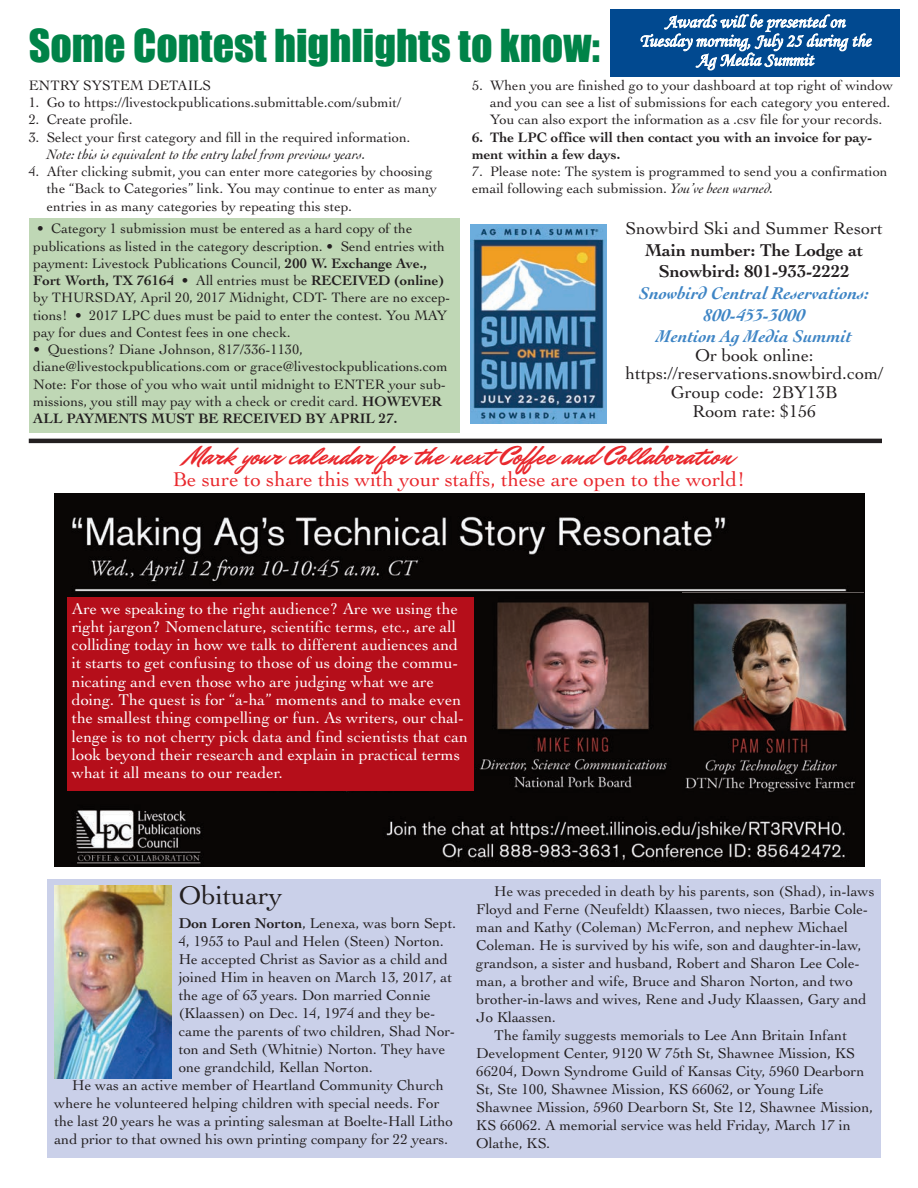
<style>
.page{position:relative;width:918px;height:1188px;background:#fff}
.page>*{position:absolute;margin:0;border:0;box-sizing:border-box;transform-origin:0 0}
.t1{font:42px "Impact";color:#008348}
.t2{font:27px "Mr Dafoe";color:#e9282d}
.t3{font:27px "Cochin";color:#231f20}
.t4{font:21px "Cochin";color:#e9282d}
.t5{font:18px/18.6px "Cochin";color:#231f20;text-align:center}
.t6{font:18px/19.2px "Monotype Corsiva";color:#fff;text-align:center}
.t7{font:italic 700 18px/21.6px "Cochin";color:#3e85c5;text-align:center}
.t8{font:700 18px/21.6px "Cochin";color:#231f20;text-align:center}
.t9{font:16.5px/18.3px "Cochin";color:#fff}
.t10{font:15px "Cochin";color:#231f20}
.t11{font:14.4px/17.2px "Cochin";color:#231f20}
.t12{font:700 14.4px/17.2px "Cochin";color:#231f20}
.t13{font:italic 14.4px "Cochin";color:#231f20}
.s1{font-style:italic}
.s2{font-weight:700}
</style>
<div class="page">
<div style="left:47px;top:879px;width:833px;height:279px;background:#cad0e9"></div>
<img style="left:54px;top:494px;width:810px;height:373px">
<hr style="left:29px;top:439px;width:853px;height:4px;background:#231f20">
<img style="left:471px;top:225px;width:136px;height:199px">
<div style="left:29px;top:218px;width:430px;height:215px;background:#bfd7b5"></div>
<div style="left:610px;top:9px;width:290px;height:67px;background:#014990"></div>
<svg style="left:641px;top:14px;width:231px;height:57px"></svg>
<div style="left:67px;top:597px;width:407px;height:193px;background:#b50e1a"></div>
<img style="left:683px;top:593px;width:181px;height:206px">
<img style="left:54px;top:885px;width:117px;height:193px">
<p class="t6" style="left:640px;top:11px;width:233px">Awards will be presented on<br>Tuesday morning, July 25 during the<br>Ag Media Summit</p>
<h1 class="t1" style="left:29px;top:23px;width:573px">Some Contest highlights to know:</h1>
<p class="t11" style="left:29px;top:76px;width:184px">ENTRY SYSTEM DETAILS</p>
<p class="t11" style="left:29px;top:93px;width:374px">1. Go to https://livestockpublications.submittable.com/submit/</p>
<p class="t11" style="left:29px;top:110px;width:105px">2. Create profile.</p>
<p class="t11" style="left:29px;top:128px;width:383px">3. Select your first category and fill in the required information.</p>
<p class="t13" style="left:47px;top:144px;width:320px">Note: this is equivalent to the entry label from previous years.</p>
<p class="t11" style="left:47px;top:162px;width:392px;text-indent:-18px">4. After clicking submit, you can enter more categories by choosing the “Back to Categories” link. You may continue to enter as many entries in as many categories by repeating this step.</p>
<p class="t11" style="left:490px;top:76px;width:404px;text-indent:-18px">5. When you are finished go to your dashboard at top right of window and you can see a list of submissions for each category you entered.<br>You can also export the information as a .csv file for your records.</p>
<p class="t12" style="left:472px;top:128px;width:402px">6. The LPC office will then contact you with an invoice for pay&shy;ment within a few days.</p>
<p class="t11" style="left:472px;top:162px;width:417px">7. Please note: The system is programmed to send you a confirmation email following each submission. <span class="s1">You’ve been warned.</span></p>
<p class="t11" style="left:33px;top:219px;width:419px">• Category 1 submission must be entered as a hard copy of the publications as listed in the category description. • Send entries with payment: Livestock Publications Council, <span class="s2">200 W. Exchange Ave., Fort Worth, TX 76164</span> • All entries must be <span class="s2">RECEIVED (online) </span>by THURSDAY, April 20, 2017 Midnight, CDT- There are no excep&shy;tions! • 2017 LPC dues must be paid to enter the contest. You MAY pay for dues and Contest fees in one check.</p>
<p class="t11" style="left:33px;top:340px;width:416px">• Questions? Diane Johnson, 817/336-1130, diane@livestockpublications.com or grace@livestockpublications.com Note: For those of you who wait until midnight to ENTER your sub&shy;missions, you still may pay with a check or credit card. <span class="s2">HOWEVER ALL PAYMENTS MUST BE RECEIVED BY APRIL 27.</span></p>
<p class="t5" style="left:626px;top:218px;width:259px">Snowbird Ski and Summer Resort</p>
<p class="t8" style="left:645px;top:238px;width:220px">Main number: The Lodge at<br>Snowbird: 801-933-2222</p>
<p class="t7" style="left:640px;top:281px;width:231px">Snowbird Central Reservations:<br>800-453-3000<br>Mention Ag Media Summit</p>
<p class="t5" style="left:626px;top:345px;width:259px">Or book online: https://reservations.snowbird.com/<br>Group code: 2BY13B<br>Room rate: $156</p>
<h2 class="t2" style="left:185px;top:438px;width:549px">Mark your calendar for the next Coffee and Collaboration</h2>
<h3 class="t4" style="left:173px;top:465px;width:574px">Be sure to share this with your staffs, these are open to the world!</h3>
<p class="t9" style="left:72px;top:598px;width:398px">Are we speaking to the right audience? Are we using the right jargon? Nomenclature, scientific terms, etc., are all colliding today in how we talk to different audiences and it starts to get confusing to those of us doing the commu&shy;nicating and even those who are judging what we are doing. The quest is for “a-ha” moments and to make even the smallest thing compelling or fun. As writers, our chal&shy;lenge is to not cherry pick data and find scientists that can look beyond their research and explain in practical terms what it all means to our reader.</p>
<h2 class="t3" style="left:179px;top:877px;width:105px">Obituary</h2>
<p class="t10" style="left:179px;top:913px;width:279px"><span class="s2">Don Loren Norton</span>, Lenexa, was born Sept.</p>
<p class="t10" style="left:179px;top:931px;width:267px">4, 1953 to Paul and Helen (Steen) Norton.</p>
<p class="t10" style="left:179px;top:949px;width:271px">He accepted Christ as Savior as a child and</p>
<p class="t10" style="left:179px;top:967px;width:275px">joined Him in heaven on March 13, 2017, at</p>
<p class="t10" style="left:179px;top:985px;width:254px">the age of 63 years. Don married Connie</p>
<p class="t10" style="left:179px;top:1003px;width:258px">(Klaassen) on Dec. 14, 1974 and they be-</p>
<p class="t10" style="left:179px;top:1021px;width:278px">came the parents of two children, Shad Nor-</p>
<p class="t10" style="left:179px;top:1039px;width:268px">ton and Seth (Whitnie) Norton. They have</p>
<p class="t10" style="left:179px;top:1057px;width:196px">one grandchild, Kellan Norton.</p>
<p class="t10" style="left:72px;top:1075px;width:373px">He was an active member of Heartland Community Church</p>
<p class="t10" style="left:54px;top:1093px;width:387px">where he volunteered helping children with special needs. For</p>
<p class="t10" style="left:54px;top:1111px;width:400px">the last 20 years he was a printing salesman at Boelte-Hall Litho</p>
<p class="t10" style="left:54px;top:1129px;width:395px">and prior to that owned his own printing company for 22 years.</p>
<p class="t10" style="left:494px;top:881px;width:382px">He was preceded in death by his parents, son (Shad), in-laws</p>
<p class="t10" style="left:476px;top:899px;width:393px">Floyd and Ferne (Neufeldt) Klaassen, two nieces, Barbie Cole-</p>
<p class="t10" style="left:476px;top:917px;width:373px">man and Kathy (Coleman) McFerron, and nephew Michael</p>
<p class="t10" style="left:476px;top:935px;width:387px">Coleman. He is survived by his wife, son and daughter-in-law,</p>
<p class="t10" style="left:476px;top:953px;width:385px">grandson, a sister and husband, Robert and Sharon Lee Cole-</p>
<p class="t10" style="left:476px;top:971px;width:378px">man, a brother and wife, Bruce and Sharon Norton, and two</p>
<p class="t10" style="left:476px;top:989px;width:392px">brother-in-laws and wives, Rene and Judy Klaassen, Gary and</p>
<p class="t10" style="left:476px;top:1007px;width:81px">Jo Klaassen.</p>
<p class="t10" style="left:494px;top:1025px;width:354px">The family suggests memorials to Lee Ann Britain Infant</p>
<p class="t10" style="left:476px;top:1043px;width:380px">Development Center, 9120 W 75th St, Shawnee Mission, KS</p>
<p class="t10" style="left:476px;top:1061px;width:390px">66204, Down Syndrome Guild of Kansas City, 5960 Dearborn</p>
<p class="t10" style="left:476px;top:1079px;width:349px">St, Ste 100, Shawnee Mission, KS 66062, or Young Life</p>
<p class="t10" style="left:476px;top:1097px;width:398px">Shawnee Mission, 5960 Dearborn St, Ste 12, Shawnee Mission,</p>
<p class="t10" style="left:476px;top:1115px;width:376px">KS 66062. A memorial service was held Friday, March 17 in</p>
<p class="t10" style="left:476px;top:1133px;width:76px">Olathe, KS.</p>
</div>
